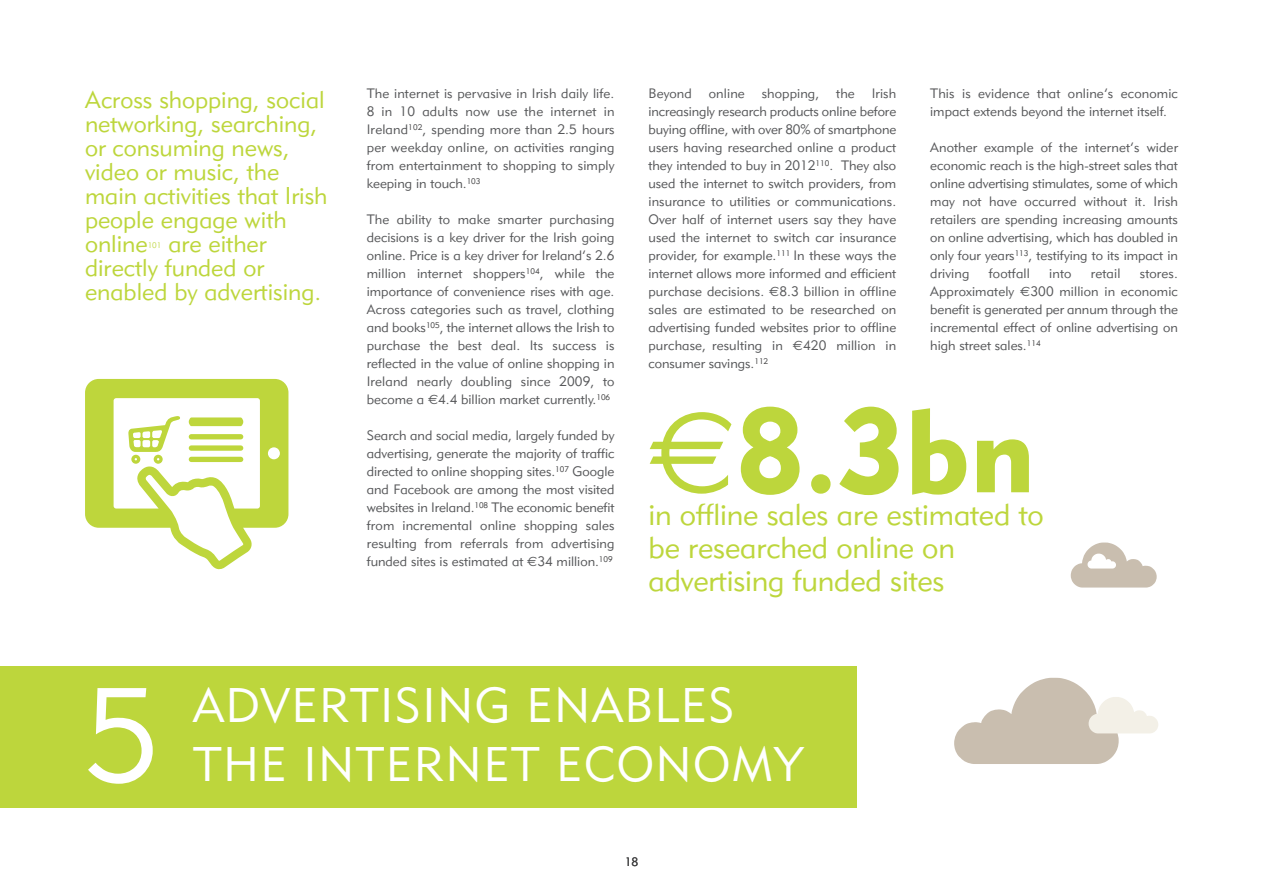
<style>
.page{position:relative;width:1263px;height:893px;background:#fff}
.page>*{position:absolute;margin:0;border:0;box-sizing:border-box;transform-origin:0 0}
.t1{font:300 130.8px "Metro";color:#fff}
.t2{font:900 117px "Metro";color:#bdd63c}
.t3{font:300 48px/58.7px "Metro";letter-spacing:.03em;color:#fff}
.t4{font:300 30px/33px "Metro";letter-spacing:-.005em;color:#bdd63c}
.t5{font:300 24px/24px "Metro";color:#bdd63c}
.t6{font:300 13.5px/18px "Metro";color:#57585a;text-align:justify}
.t7{font:300 12px "Metro";color:#3e3e3f}
.t8{font:300 8.1px "Metro";color:#c3d94f}
.s1{font-family:"Euro Sans";font-weight:400}
</style>
<div class="page">
<div style="left:0;top:666px;width:856px;height:142px;background:#bdd63c"></div>
<svg style="left:1071px;top:542px;width:86px;height:46px"></svg>
<svg style="left:954px;top:678px;width:204px;height:86px"></svg>
<svg style="left:85px;top:379px;width:203px;height:190px"></svg>
<h3 class="t5" style="left:85px;top:90px;width:244px">Across shopping, social networking, searching, or consuming news, video or music, the main activities that Irish people engage with online</h3>
<h3 class="t5" style="left:85px;top:234px;width:238px;text-indent:83px">are either directly funded or enabled by advertising.</h3>
<p class="t8" style="left:148px;top:242px;width:15px">101</p>
<p class="t6" style="left:367px;top:86px;width:249px">The internet is pervasive in Irish daily life.<br>8 in 10 adults now use the internet in Ireland<sup>102</sup>, spending more than 2.5 hours per weekday online, on activities ranging from entertainment to shopping to simply keeping in touch.<sup>103</sup></p>
<p class="t6" style="left:367px;top:212px;width:249px">The ability to make smarter purchasing decisions is a key driver for the Irish going online. Price is a key driver for Ireland’s 2.6 million internet shoppers<sup>104</sup>, while the importance of convenience rises with age.<br>Across categories such as travel, clothing and books<sup>105</sup>, the internet allows the Irish to purchase the best deal. Its success is reflected in the value of online shopping in Ireland nearly doubling since 2009, to become a <span class="s1">€</span>4.4 billion market currently.<sup>106</sup></p>
<p class="t6" style="left:367px;top:428px;width:249px">Search and social media, largely funded by advertising, generate the majority of traffic directed to online shopping sites.<sup>107</sup> Google and Facebook are among the most visited websites in Ireland.<sup>108</sup> The economic benefit from incremental online shopping sales resulting from referrals from advertising funded sites is estimated at <span class="s1">€</span>34 million.<sup>109</sup></p>
<p class="t6" style="left:648px;top:86px;width:249px;text-indent:223px">Irish increasingly research products online before buying offline, with over 80% of smartphone users having researched online a product they intended to buy in 2012<sup>110</sup>. They also used the internet to switch providers, from insurance to utilities or communications.<br>Over half of internet users say they have used the internet to switch car insurance provider, for example.<sup>111</sup> In these ways the internet allows more informed and efficient purchase decisions. <span class="s1">€</span>8.3 billion in offline sales are estimated to be researched on advertising funded websites prior to offline purchase, resulting in <span class="s1">€</span>420 million in consumer savings.<sup>112</sup></p>
<p class="t6" style="left:930px;top:86px;width:249px">This is evidence that online’s economic impact extends beyond the internet itself.</p>
<p class="t6" style="left:648px;top:86px;width:45px">Beyond</p>
<p class="t6" style="left:709px;top:86px;width:37px">online</p>
<p class="t6" style="left:762px;top:86px;width:59px">shopping,</p>
<p class="t6" style="left:836px;top:86px;width:20px">the</p>
<p class="t6" style="left:930px;top:140px;width:249px">Another example of the internet’s wider economic reach is the high-street sales that online advertising stimulates, some of which may not have occurred without it. Irish retailers are spending increasing amounts on online advertising, which has doubled in only four years<sup>113</sup>, testifying to its impact in driving</p>
<p class="t6" style="left:989px;top:266px;width:43px">footfall</p>
<p class="t6" style="left:1049px;top:266px;width:24px">into</p>
<p class="t6" style="left:1091px;top:266px;width:31px">retail</p>
<p class="t6" style="left:930px;top:266px;width:249px;text-indent:210px">stores.<br>Approximately <span class="s1">€</span>300 million in economic benefit is generated per annum through the incremental effect of online advertising on high street sales.<sup>114</sup></p>
<h2 class="t2" style="left:648px;top:410px;width:388px"><span class="s1">€</span>8.3bn</h2>
<h3 class="t4" style="left:648px;top:501px;width:397px">in offline sales are estimated to be researched online on advertising funded sites</h3>
<h1 class="t1" style="left:85px;top:688px;width:76px">5</h1>
<h3 class="t3" style="left:193px;top:681px;width:612px">ADVERTISING ENABLES<br>THE INTERNET ECONOMY</h3>
<p class="t7" style="left:625px;top:858px;width:15px">18</p>
</div>
